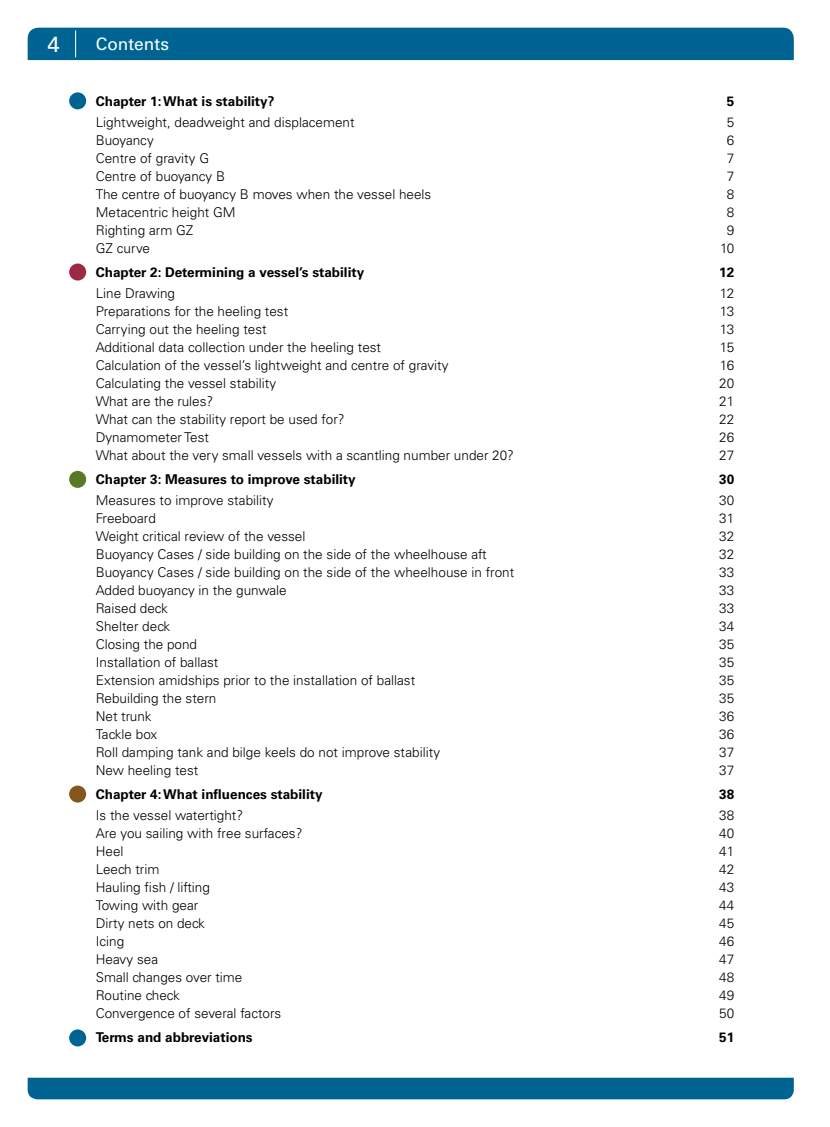
<style>
.page{position:relative;width:830px;height:1127px;background:#fff}
.page>*{position:absolute;margin:0;border:0;box-sizing:border-box;transform-origin:0 0}
.t1{font:21.75px "Univers LT Std";color:#fff}
.t2{font:17.25px "Univers LT Std";letter-spacing:.005em;color:#fff}
.t3{font:300 13.5px "Univers LT Std";color:#000}
.t4{font:700 13.5px "Univers LT Std";color:#000}
</style>
<div class="page">
<div style="left:28px;top:1078px;width:765px;height:21px;background:#006492"></div>
<div style="left:28px;top:28px;width:765px;height:32px;background:#006492"></div>
<div style="left:69px;top:92px;width:17px;height:17px;background:#006492;border-radius:50%"></div>
<div style="left:69px;top:1029px;width:17px;height:17px;background:#006492;border-radius:50%"></div>
<div style="left:69px;top:263px;width:17px;height:17px;background:#9e2943;border-radius:50%"></div>
<div style="left:69px;top:471px;width:17px;height:17px;background:#597925;border-radius:50%"></div>
<div style="left:69px;top:785px;width:17px;height:17px;background:#83561e;border-radius:50%"></div>
<h1 class="t1" style="left:47px;top:31px;width:14px">4</h1>
<p class="t2" style="left:96px;top:34px;width:75px">Contents</p>
<p class="t4" style="left:96px;top:94px;width:180px">Chapter 1: What is stability?</p>
<p class="t4" style="left:726px;top:94px;width:9px">5</p>
<p class="t3" style="left:96px;top:114px;width:260px">Lightweight, deadweight and displacement</p>
<p class="t3" style="left:726px;top:114px;width:9px">5</p>
<p class="t3" style="left:96px;top:132px;width:59px">Buoyancy</p>
<p class="t3" style="left:726px;top:132px;width:9px">6</p>
<p class="t3" style="left:96px;top:150px;width:115px">Centre of gravity G</p>
<p class="t3" style="left:726px;top:150px;width:9px">7</p>
<p class="t3" style="left:96px;top:168px;width:131px">Centre of buoyancy B</p>
<p class="t3" style="left:726px;top:168px;width:9px">7</p>
<p class="t3" style="left:96px;top:186px;width:337px">The centre of buoyancy B moves when the vessel heels</p>
<p class="t3" style="left:726px;top:186px;width:9px">8</p>
<p class="t3" style="left:96px;top:204px;width:141px">Metacentric height GM</p>
<p class="t3" style="left:726px;top:204px;width:9px">8</p>
<p class="t3" style="left:96px;top:222px;width:99px">Righting arm GZ</p>
<p class="t3" style="left:726px;top:222px;width:9px">9</p>
<p class="t3" style="left:96px;top:240px;width:56px">GZ curve</p>
<p class="t3" style="left:719px;top:240px;width:15px">10</p>
<p class="t4" style="left:96px;top:265px;width:270px">Chapter 2: Determining a vessel’s stability</p>
<p class="t4" style="left:718px;top:265px;width:17px">12</p>
<p class="t3" style="left:96px;top:285px;width:81px">Line Drawing</p>
<p class="t3" style="left:719px;top:285px;width:16px">12</p>
<p class="t3" style="left:96px;top:303px;width:194px">Preparations for the heeling test</p>
<p class="t3" style="left:719px;top:303px;width:16px">13</p>
<p class="t3" style="left:96px;top:321px;width:172px">Carrying out the heeling test</p>
<p class="t3" style="left:719px;top:321px;width:16px">13</p>
<p class="t3" style="left:96px;top:339px;width:287px">Additional data collection under the heeling test</p>
<p class="t3" style="left:719px;top:339px;width:16px">15</p>
<p class="t3" style="left:96px;top:357px;width:354px">Calculation of the vessel’s lightweight and centre of gravity</p>
<p class="t3" style="left:719px;top:357px;width:16px">16</p>
<p class="t3" style="left:96px;top:375px;width:182px">Calculating the vessel stability</p>
<p class="t3" style="left:718px;top:375px;width:17px">20</p>
<p class="t3" style="left:96px;top:393px;width:119px">What are the rules?</p>
<p class="t3" style="left:718px;top:393px;width:17px">21</p>
<p class="t3" style="left:96px;top:411px;width:250px">What can the stability report be used for?</p>
<p class="t3" style="left:718px;top:411px;width:17px">22</p>
<p class="t3" style="left:96px;top:429px;width:115px">Dynamometer Test</p>
<p class="t3" style="left:718px;top:429px;width:17px">26</p>
<p class="t3" style="left:96px;top:447px;width:419px">What about the very small vessels with a scantling number under 20?</p>
<p class="t3" style="left:718px;top:447px;width:17px">27</p>
<p class="t4" style="left:96px;top:472px;width:261px">Chapter 3: Measures to improve stability</p>
<p class="t4" style="left:718px;top:472px;width:17px">30</p>
<p class="t3" style="left:96px;top:492px;width:179px">Measures to improve stability</p>
<p class="t3" style="left:718px;top:492px;width:17px">30</p>
<p class="t3" style="left:96px;top:510px;width:62px">Freeboard</p>
<p class="t3" style="left:718px;top:510px;width:17px">31</p>
<p class="t3" style="left:96px;top:528px;width:211px">Weight critical review of the vessel</p>
<p class="t3" style="left:718px;top:528px;width:17px">32</p>
<p class="t3" style="left:96px;top:546px;width:392px">Buoyancy Cases / side building on the side of the wheelhouse aft</p>
<p class="t3" style="left:718px;top:546px;width:17px">32</p>
<p class="t3" style="left:96px;top:564px;width:420px">Buoyancy Cases / side building on the side of the wheelhouse in front</p>
<p class="t3" style="left:718px;top:564px;width:17px">33</p>
<p class="t3" style="left:96px;top:582px;width:192px">Added buoyancy in the gunwale</p>
<p class="t3" style="left:718px;top:582px;width:17px">33</p>
<p class="t3" style="left:96px;top:600px;width:73px">Raised deck</p>
<p class="t3" style="left:718px;top:600px;width:17px">33</p>
<p class="t3" style="left:96px;top:618px;width:76px">Shelter deck</p>
<p class="t3" style="left:718px;top:618px;width:17px">34</p>
<p class="t3" style="left:96px;top:636px;width:103px">Closing the pond</p>
<p class="t3" style="left:718px;top:636px;width:17px">35</p>
<p class="t3" style="left:96px;top:654px;width:124px">Installation of ballast</p>
<p class="t3" style="left:718px;top:654px;width:17px">35</p>
<p class="t3" style="left:96px;top:672px;width:321px">Extension amidships prior to the installation of ballast</p>
<p class="t3" style="left:718px;top:672px;width:17px">35</p>
<p class="t3" style="left:96px;top:690px;width:122px">Rebuilding the stern</p>
<p class="t3" style="left:718px;top:690px;width:17px">35</p>
<p class="t3" style="left:96px;top:708px;width:57px">Net trunk</p>
<p class="t3" style="left:718px;top:708px;width:17px">36</p>
<p class="t3" style="left:96px;top:726px;width:63px">Tackle box</p>
<p class="t3" style="left:718px;top:726px;width:17px">36</p>
<p class="t3" style="left:96px;top:744px;width:346px">Roll damping tank and bilge keels do not improve stability</p>
<p class="t3" style="left:718px;top:744px;width:17px">37</p>
<p class="t3" style="left:96px;top:762px;width:104px">New heeling test</p>
<p class="t3" style="left:718px;top:762px;width:17px">37</p>
<p class="t4" style="left:96px;top:787px;width:228px">Chapter 4: What influences stability</p>
<p class="t4" style="left:718px;top:787px;width:17px">38</p>
<p class="t3" style="left:96px;top:807px;width:149px">Is the vessel watertight?</p>
<p class="t3" style="left:718px;top:807px;width:17px">38</p>
<p class="t3" style="left:96px;top:825px;width:208px">Are you sailing with free surfaces?</p>
<p class="t3" style="left:718px;top:825px;width:17px">40</p>
<p class="t3" style="left:96px;top:843px;width:29px">Heel</p>
<p class="t3" style="left:718px;top:843px;width:17px">41</p>
<p class="t3" style="left:96px;top:861px;width:65px">Leech trim</p>
<p class="t3" style="left:718px;top:861px;width:17px">42</p>
<p class="t3" style="left:96px;top:879px;width:116px">Hauling fish / lifting</p>
<p class="t3" style="left:718px;top:879px;width:17px">43</p>
<p class="t3" style="left:96px;top:897px;width:104px">Towing with gear</p>
<p class="t3" style="left:718px;top:897px;width:17px">44</p>
<p class="t3" style="left:96px;top:915px;width:111px">Dirty nets on deck</p>
<p class="t3" style="left:718px;top:915px;width:17px">45</p>
<p class="t3" style="left:96px;top:933px;width:30px">Icing</p>
<p class="t3" style="left:718px;top:933px;width:17px">46</p>
<p class="t3" style="left:96px;top:951px;width:64px">Heavy sea</p>
<p class="t3" style="left:718px;top:951px;width:17px">47</p>
<p class="t3" style="left:96px;top:969px;width:148px">Small changes over time</p>
<p class="t3" style="left:718px;top:969px;width:17px">48</p>
<p class="t3" style="left:96px;top:987px;width:85px">Routine check</p>
<p class="t3" style="left:718px;top:987px;width:17px">49</p>
<p class="t3" style="left:96px;top:1005px;width:187px">Convergence of several factors</p>
<p class="t3" style="left:718px;top:1005px;width:17px">50</p>
<p class="t4" style="left:96px;top:1030px;width:158px">Terms and abbreviations</p>
<p class="t4" style="left:718px;top:1030px;width:17px">51</p>
</div>
